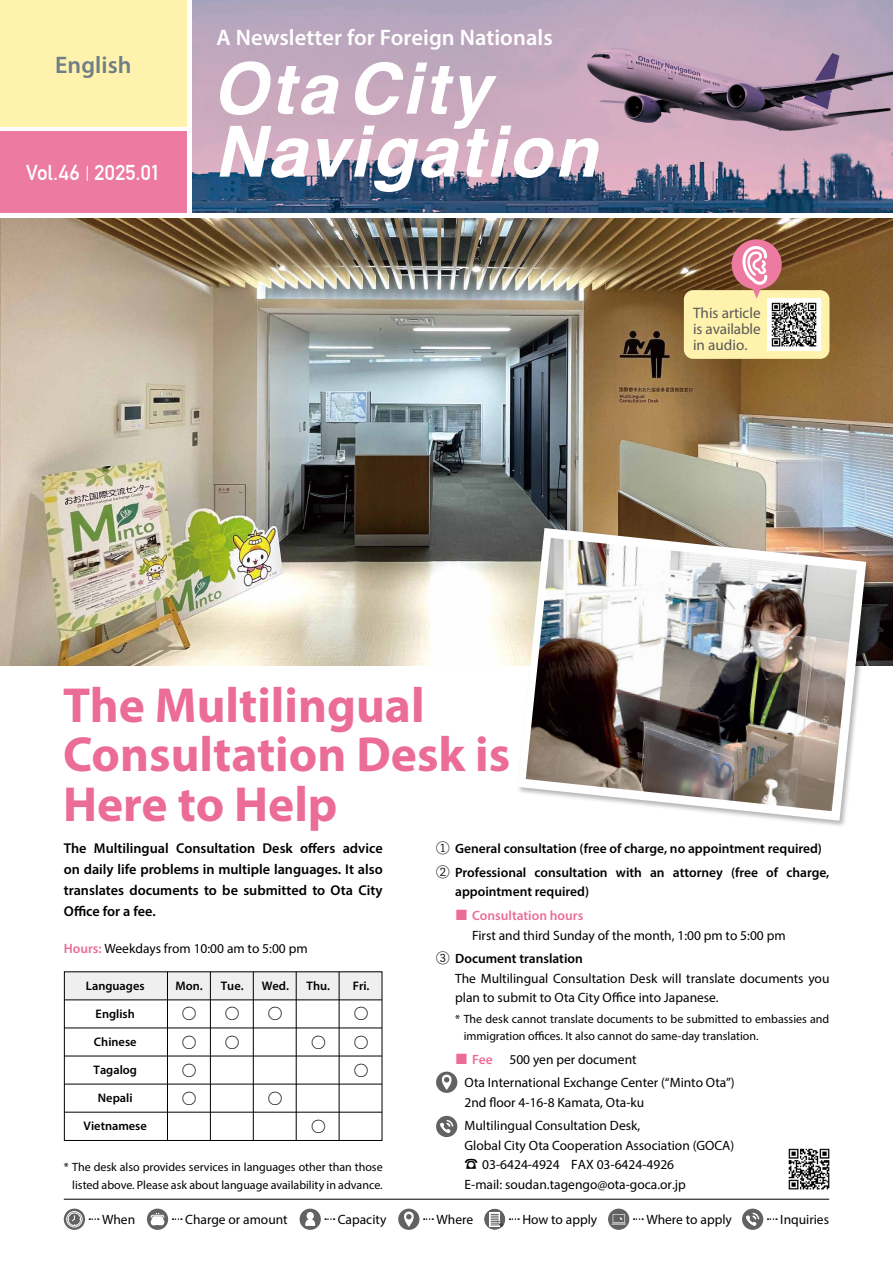
<style>
.page{position:relative;width:893px;height:1263px;background:#fff}
.page>*{position:absolute;margin:0;border:0;box-sizing:border-box;transform-origin:0 0}
.t1{font:700 49.5px/49.5px "Myriad Pro";color:#eb6d97}
.t2{font:600 24px "Myriad Pro";letter-spacing:.005em;color:#707f87}
.t3{font:600 22.5px "Myriad Pro";letter-spacing:.005em;color:#fff}
.t4{font:700 21px "DIN Alternate";letter-spacing:.005em;color:#fff}
.t5{font:15.15px/16.5px "Myriad Pro";color:#595757;text-align:justify}
.t6{font:14.7px/28px "Heisei Kaku Go Std W5";color:#000;text-align:justify}
.t7{font:600 14.25px/21px "Myriad Pro";color:#000;text-align:justify}
.t8{font:13.5px/19.5px "Myriad Pro";color:#000}
.t9{font:600 13.5px/23.7px "Myriad Pro";color:#000}
.t10{font:600 12.45px "Myriad Pro";color:#000}
.t11{font:12px/18px "Myriad Pro";color:#000;text-align:right}
.s1{font-family:"Toppan Bunkyu Gothic Pr 6 N R";font-weight:400}
.s2{font-family:"Hiragino Sans W4";color:#eb6d97}
.s3{font-weight:600;color:#eb6d97}
.s4{font-family:"Toppan Bunkyu Gothic Pr 6 N R"}
.s5{font-weight:600}
.s6{font-family:"Hiragino Sans W4"}
</style>
<div class="page">
<div style="left:436px;top:1071px;width:21px;height:22px;background:#636262;border-radius:50%"></div>
<svg style="left:442px;top:1074px;width:10px;height:16px"></svg>
<div style="left:436px;top:1116px;width:21px;height:21px;background:#636262;border-radius:50%"></div>
<svg style="left:440px;top:1120px;width:13px;height:13px"></svg>
<img style="left:0;top:219px;width:893px;height:446px">
<hr style="left:64px;top:1199px;width:765px;height:1px;background:#000">
<img style="left:788px;top:1148px;width:42px;height:42px">
<div style="left:516px;top:527px;width:358px;height:301px;background:#000;opacity:.3"></div>
<svg style="left:518px;top:528px;width:348px;height:293px"></svg>
<img style="left:526px;top:538px;width:331px;height:273px">
<div style="left:64px;top:972px;width:318px;height:28px;background:#efefef"></div>
<div style="left:64px;top:971px;width:318px;height:170px;border:1px solid #000"></div>
<hr style="left:64px;top:1000px;width:318px;height:1px;background:#000">
<hr style="left:64px;top:1028px;width:318px;height:1px;background:#000">
<hr style="left:64px;top:1056px;width:318px;height:1px;background:#000">
<hr style="left:64px;top:1084px;width:318px;height:1px;background:#000">
<hr style="left:64px;top:1112px;width:318px;height:1px;background:#000">
<hr style="left:167px;top:972px;width:1px;height:168px;background:#000">
<hr style="left:210px;top:972px;width:1px;height:168px;background:#000">
<hr style="left:253px;top:972px;width:1px;height:168px;background:#000">
<hr style="left:296px;top:972px;width:1px;height:168px;background:#000">
<hr style="left:339px;top:972px;width:1px;height:168px;background:#000">
<svg style="left:64px;top:1208px;width:21px;height:22px"></svg>
<div style="left:66px;top:1211px;width:16px;height:16px;border:1px solid #fff;border-radius:50%"></div>
<div style="left:68px;top:1213px;width:13px;height:13px;border:1px solid #fff;border-radius:50%"></div>
<svg style="left:68px;top:1215px;width:13px;height:10px"></svg>
<div style="left:300px;top:1208px;width:21px;height:22px;background:#636262;border-radius:50%"></div>
<div style="left:307px;top:1212px;width:7px;height:8px;background:#fff;border-radius:50%"></div>
<svg style="left:305px;top:1219px;width:10px;height:7px"></svg>
<div style="left:398px;top:1208px;width:21px;height:22px;background:#636262;border-radius:50%"></div>
<svg style="left:404px;top:1211px;width:10px;height:16px"></svg>
<div style="left:147px;top:1208px;width:21px;height:22px;background:#636262;border-radius:50%"></div>
<svg style="left:150px;top:1213px;width:15px;height:13px"></svg>
<svg style="left:484px;top:1208px;width:21px;height:22px"></svg>
<svg style="left:489px;top:1212px;width:11px;height:15px"></svg>
<svg style="left:608px;top:1208px;width:21px;height:22px"></svg>
<svg style="left:611px;top:1214px;width:15px;height:10px"></svg>
<div style="left:742px;top:1208px;width:21px;height:22px;background:#636262;border-radius:50%"></div>
<svg style="left:746px;top:1212px;width:13px;height:14px"></svg>
<svg style="left:89px;top:1218px;width:10px;height:2px"></svg>
<svg style="left:325px;top:1218px;width:10px;height:2px"></svg>
<svg style="left:424px;top:1218px;width:9px;height:2px"></svg>
<svg style="left:172px;top:1218px;width:10px;height:2px"></svg>
<svg style="left:491px;top:1214px;width:28px;height:16px"></svg>
<svg style="left:634px;top:1218px;width:9px;height:2px"></svg>
<svg style="left:767px;top:1218px;width:10px;height:2px"></svg>
<div style="left:0;top:131px;width:187px;height:82px;background:#ec7aa1"></div>
<div style="left:0;top:0;width:187px;height:126px;background:#fff2ad"></div>
<svg style="left:87px;top:166px;width:1px;height:15px"></svg>
<svg style="left:192px;top:0;width:701px;height:213px;background:#9c8da5"></svg>
<svg style="left:219px;top:61px;width:380px;height:131px"></svg>
<div style="left:732px;top:239px;width:50px;height:50px;background:#ec7aa1;border-radius:50%"></div>
<div style="left:684px;top:290px;width:145px;height:69px;background:#fff2ad;border-radius:9px"></div>
<svg style="left:742px;top:246px;width:26px;height:53px"></svg>
<img style="left:768px;top:298px;width:52px;height:53px">
<h2 class="t2" style="left:55px;top:49px;width:78px">English</h2>
<h3 class="t4" style="left:26px;top:157px;width:136px">Vol.46 2025.01</h3>
<h3 class="t3" style="left:217px;top:23px;width:338px">A Newsletter for Foreign Nationals</h3>
<h1 class="t1" style="left:63px;top:679px;width:449px">The Multilingual<br>Consultation Desk is<br>Here to Help</h1>
<p class="t5" style="left:693px;top:304px;width:69px">This article is available in audio.</p>
<p class="t7" style="left:64px;top:838px;width:320px">The Multilingual Consultation Desk offers advice on daily life problems in multiple languages. It also translates documents to be submitted to Ota City Office for a fee.</p>
<p class="t9" style="left:436px;top:836px;width:395px"><span class="s1">①</span> General consultation (free of charge, no appointment required)<br><span class="s1">②</span> Professional consultation with an attorney (free of charge,</p>
<p class="t9" style="left:455px;top:880px;width:135px">appointment required)</p>
<p class="t8" style="left:472px;top:906px;width:315px;text-indent:-17px"><span class="s2">■</span> <span class="s3">Consultation hours<br></span>First and third Sunday of the month, 1:00 pm to 5:00 pm</p>
<p class="t8" style="left:455px;top:949px;width:376px;text-indent:-19px"><span class="s4">③</span> <span class="s5">Document translation<br></span>The Multilingual Consultation Desk will translate documents you plan to submit to Ota City Office into Japanese.</p>
<p class="t11" style="left:464px;top:1011px;width:367px;line-height:16.5px;text-align:left;text-indent:-9px">* The desk cannot translate documents to be submitted to embassies and immigration offices. It also cannot do same-day translation.</p>
<p class="t8" style="left:455px;top:1049px;width:183px"><span class="s2">■</span> <span class="s3">Fee</span> 500 yen per document</p>
<p class="t8" style="left:64px;top:939px;width:245px"><span class="s3">Hours:</span> Weekdays from 10:00 am to 5:00 pm</p>
<p class="t10" style="left:86px;top:978px;width:60px">Languages</p>
<p class="t10" style="left:175px;top:978px;width:29px">Mon.</p>
<p class="t10" style="left:221px;top:978px;width:24px">Tue.</p>
<p class="t10" style="left:262px;top:978px;width:29px">Wed.</p>
<p class="t10" style="left:307px;top:978px;width:25px">Thu.</p>
<p class="t10" style="left:353px;top:978px;width:18px">Fri.</p>
<p class="t6" style="left:182px;top:1000px;width:16px">○ ○ ○ ○</p>
<p class="t6" style="left:225px;top:1000px;width:16px">○ ○</p>
<p class="t6" style="left:268px;top:1000px;width:16px">○</p>
<p class="t6" style="left:354px;top:1000px;width:16px">○ ○ ○</p>
<p class="t10" style="left:96px;top:1006px;width:41px">English</p>
<p class="t10" style="left:94px;top:1034px;width:44px">Chinese</p>
<p class="t10" style="left:94px;top:1062px;width:45px">Tagalog</p>
<p class="t10" style="left:98px;top:1090px;width:36px">Nepali</p>
<p class="t10" style="left:84px;top:1118px;width:65px">Vietnamese</p>
<p class="t6" style="left:311px;top:1028px;width:16px">○</p>
<p class="t8" style="left:465px;top:1073px;width:272px">Ota International Exchange Center (“Minto Ota”)<br>2nd floor 4-16-8 Kamata, Ota-ku</p>
<p class="t8" style="left:464px;top:1116px;width:271px">Multilingual Consultation Desk,<br>Global City Ota Cooperation Association (GOCA) <span class="s6">☎</span> 03-6424-4924 FAX 03-6424-4926<br>E-mail: soudan.tagengo@ota-goca.or.jp</p>
<p class="t6" style="left:268px;top:1084px;width:16px">○</p>
<p class="t6" style="left:311px;top:1112px;width:16px">○</p>
<p class="t11" style="left:64px;top:1158px;width:320px">* The desk also provides services in languages other than those listed above. Please ask about language availability in advance.</p>
<p class="t8" style="left:102px;top:1209px;width:35px">When</p>
<p class="t8" style="left:185px;top:1209px;width:104px">Charge or amount</p>
<p class="t8" style="left:338px;top:1209px;width:50px">Capacity</p>
<p class="t8" style="left:436px;top:1209px;width:38px">Where</p>
<p class="t8" style="left:522px;top:1209px;width:76px">How to apply</p>
<p class="t8" style="left:646px;top:1209px;width:87px">Where to apply</p>
<p class="t8" style="left:780px;top:1209px;width:50px">Inquiries</p>
</div>
